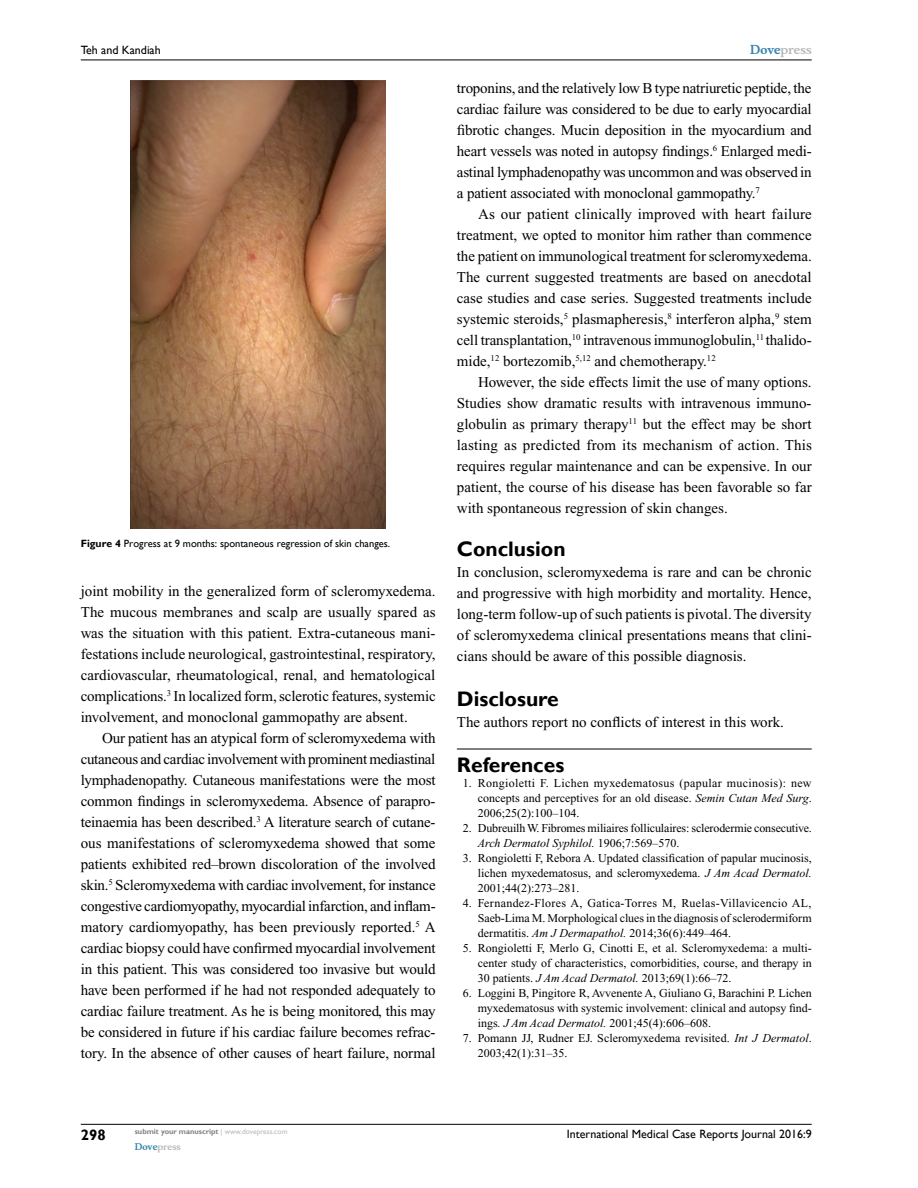
<style>
.page{position:relative;width:918px;height:1188px;background:#fff}
.page>*{position:absolute;margin:0;border:0;box-sizing:border-box;transform-origin:0 0}
.t1{font:700 21px "Gill Sans";color:#000}
.t2{font:15px/21px "Times New Roman";color:#000;text-align:justify}
.t3{font:700 15px "Gill Sans";color:#000}
.t4{font:12px/15px "Times New Roman";color:#000;text-align:justify}
.t5{font:12px "Gill Sans";color:#000}
.t6{font:700 12px "Musee";color:#b8babc}
.t7{font:10.5px "Gill Sans";color:#000}
.t8{font:700 9px "Musee";color:#b8babc}
.t9{font:700 7.5px "Gill Sans";color:#808285}
.s1{font-weight:700}
.s2{color:#3785ad}
.s3{font-style:italic}
.s4{font-weight:400;color:#b8babc}
</style>
<div class="page">
<hr style="left:81px;top:1124px;width:731px;height:1px;background:#000">
<hr style="left:81px;top:60px;width:731px;height:1px;background:#000">
<hr style="left:457px;top:749px;width:355px;height:1px;background:#000">
<img style="left:131px;top:81px;width:255px;height:448px">
<p class="t5" style="left:81px;top:43px;width:81px">Teh and Kandiah</p>
<p class="t7" style="left:81px;top:537px;width:311px"><span class="s1">Figure 4</span> Progress at 9 months: spontaneous regression of skin changes.</p>
<p class="t2" style="left:81px;top:580px;width:356px">joint mobility in the generalized form of scleromyxedema.<br>The mucous membranes and scalp are usually spared as was the situation with this patient. Extra-cutaneous mani&shy;festations include neurological, gastrointestinal, respiratory, cardiovascular, rheumatological, renal, and hematological complications.<sup>3</sup> In localized form, sclerotic features, systemic involvement, and monoclonal gammopathy are absent.</p>
<p class="t2" style="left:81px;top:727px;width:356px;text-indent:21px">Our patient has an atypical form of scleromyxedema with cutaneous and cardiac involvement with prominent mediastinal lymphadenopathy. Cutaneous manifestations were the most common findings in scleromyxedema. Absence of parapro&shy;teinaemia has been described.<sup>3</sup> A literature search of cutane&shy;ous manifestations of scleromyxedema showed that some patients exhibited red–brown discoloration of the involved skin.<sup>5</sup> Scleromyxedema with cardiac involvement, for instance congestive cardiomyopathy, myocardial infarction, and inflam&shy;matory cardiomyopathy, has been previously reported.<sup>5</sup> A cardiac biopsy could have confirmed myocardial involvement in this patient. This was considered too invasive but would have been performed if he had not responded adequately to cardiac failure treatment. As he is being monitored, this may be considered in future if his cardiac failure becomes refrac&shy;tory. In the absence of other causes of heart failure, normal</p>
<p class="t6" style="left:750px;top:43px;width:63px"><span class="s2">Dove</span>press</p>
<p class="t2" style="left:457px;top:77px;width:356px">troponins, and the relatively low B type natriuretic peptide, the cardiac failure was considered to be due to early myocardial fibrotic changes. Mucin deposition in the myocardium and heart vessels was noted in autopsy findings.<sup>6</sup> Enlarged medi&shy;astinal lymphadenopathy was uncommon and was observed in a patient associated with monoclonal gammopathy.<sup>7</sup></p>
<p class="t2" style="left:457px;top:203px;width:356px;text-indent:21px">As our patient clinically improved with heart failure treatment, we opted to monitor him rather than commence the patient on immunological treatment for scleromyxedema.<br>The current suggested treatments are based on anecdotal case studies and case series. Suggested treatments include systemic steroids,<sup>5</sup> plasmapheresis,<sup>8</sup> interferon alpha,<sup>9</sup> stem cell transplantation,<sup>10</sup> intravenous immunoglobulin,<sup>11</sup> thalido&shy;mide,<sup>12</sup> bortezomib,<sup>5,12</sup> and chemotherapy.<sup>12</sup></p>
<p class="t2" style="left:457px;top:371px;width:357px;text-indent:21px">However, the side effects limit the use of many options.<br>Studies show dramatic results with intravenous immuno&shy;globulin as primary therapy<sup>11</sup> but the effect may be short lasting as predicted from its mechanism of action. This requires regular maintenance and can be expensive. In our patient, the course of his disease has been favorable so far with spontaneous regression of skin changes.</p>
<h1 class="t1" style="left:457px;top:536px;width:110px">Conclusion</h1>
<p class="t2" style="left:457px;top:562px;width:356px">In conclusion, scleromyxedema is rare and can be chronic and progressive with high morbidity and mortality. Hence, long-term follow-up of such patients is pivotal. The diversity of scleromyxedema clinical presentations means that clini&shy;cians should be aware of this possible diagnosis.</p>
<h1 class="t1" style="left:457px;top:686px;width:103px">Disclosure</h1>
<p class="t2" style="left:457px;top:712px;width:329px">The authors report no conflicts of interest in this work.</p>
<h1 class="t1" style="left:457px;top:752px;width:109px">References</h1>
<p class="t4" style="left:478px;top:776px;width:335px;text-indent:-15px">1. Rongioletti F. Lichen myxedematosus (papular mucinosis): new concepts and perceptives for an old disease. <span class="s3">Semin Cutan Med Surg</span>.<br>2006;25(2):100–104.</p>
<p class="t4" style="left:478px;top:821px;width:336px;text-indent:-15px">2. Dubreuilh W. Fibromes miliaires folliculaires: sclerodermie consecutive.<br><span class="s3">Arch Dermatol Syphilol.</span> 1906;7:569–570.</p>
<p class="t4" style="left:478px;top:851px;width:335px;text-indent:-15px">3. Rongioletti F, Rebora A. Updated classification of papular mucinosis, lichen myxedematosus, and scleromyxedema. <span class="s3">J Am Acad Dermatol.<br></span>2001;44(2):273–281.</p>
<p class="t4" style="left:478px;top:896px;width:335px;text-indent:-15px">4. Fernandez-Flores A, Gatica-Torres M, Ruelas-Villavicencio AL, Saeb-Lima M. Morphological clues in the diagnosis of sclerodermiform dermatitis. <span class="s3">Am J Dermapathol.</span> 2014;36(6):449–464.</p>
<p class="t4" style="left:478px;top:941px;width:335px;text-indent:-15px">5. Rongioletti F, Merlo G, Cinotti E, et al. Scleromyxedema: a multi&shy;center study of characteristics, comorbidities, course, and therapy in 30 patients. <span class="s3">J Am Acad Dermatol.</span> 2013;69(1):66–72.</p>
<p class="t4" style="left:478px;top:986px;width:335px;text-indent:-15px">6. Loggini B, Pingitore R, Avvenente A, Giuliano G, Barachini P. Lichen myxedematosus with systemic involvement: clinical and autopsy find&shy;ings<span class="s3">. J Am Acad Dermatol.</span> 2001;45(4):606–608.</p>
<p class="t4" style="left:478px;top:1031px;width:335px;text-indent:-15px">7. Pomann JJ, Rudner EJ. Scleromyxedema revisited. <span class="s3">Int J Dermatol</span>.<br>2003;42(1):31–35.</p>
<p class="t3" style="left:81px;top:1126px;width:26px">298</p>
<p class="t9" style="left:135px;top:1127px;width:154px">submit your manuscript <span class="s4">| www.dovepress.com</span></p>
<p class="t8" style="left:135px;top:1141px;width:48px"><span class="s2">Dove</span>press</p>
<p class="t5" style="left:567px;top:1127px;width:246px">International Medical Case Reports Journal 2016:9</p>
</div>
